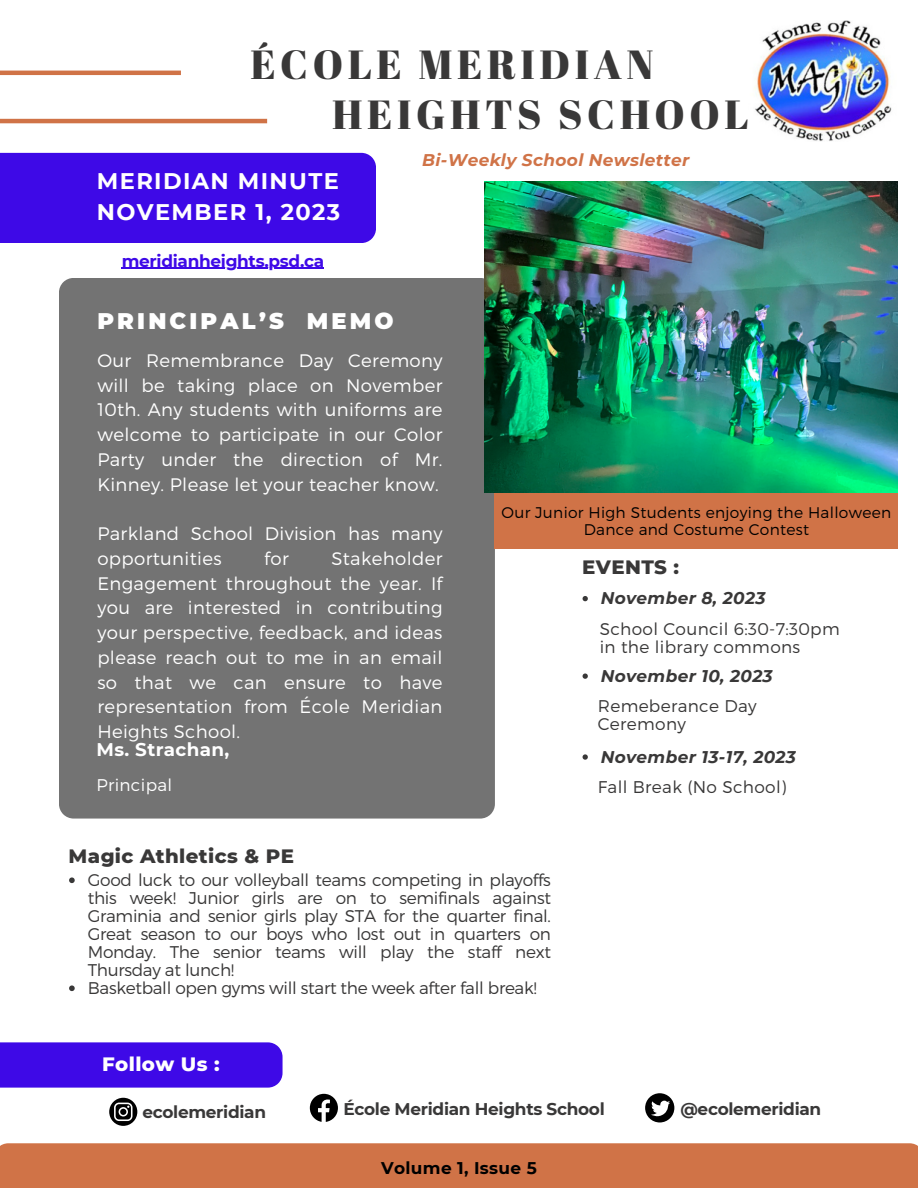
<style>
.page{position:relative;width:918px;height:1188px;background:#fff}
.page>*{position:absolute;margin:0;border:0;box-sizing:border-box;transform-origin:0 0}
.t1{font:40.65px "Abril Fatface";letter-spacing:.11em;color:#393838}
.t2{font:700 22.5px "Montserrat";letter-spacing:.06em;color:#fff}
.t3{font:900 22.5px "Montserrat";letter-spacing:.14em;color:#fff}
.t4{font:800 19.8px "Montserrat";letter-spacing:.02em;color:#393838}
.t5{font:800 19.8px "Montserrat";letter-spacing:.02em;color:#fff}
.t6{font:700 18.3px "Montserrat";letter-spacing:.02em;color:#fff}
.t7{font:300 18.15px/24.8px "Montserrat";letter-spacing:.02em;color:#fff;text-align:justify}
.t8{font:300 16.95px/18px "Montserrat";letter-spacing:-.02em;color:#393838;text-align:justify}
.t9{font:300 16.95px/18px "Montserrat";letter-spacing:.02em;color:#393838}
.t10{font:700 16.95px "Montserrat";letter-spacing:-.02em;color:#393838}
.t11{font:italic 700 16.95px "Montserrat";letter-spacing:.02em;color:#393838}
.t12{font:italic 700 16.95px "Montserrat";letter-spacing:.02em;color:#d07347}
.t13{font:700 16.95px "Montserrat";letter-spacing:-.02em;color:#3e09e7}
.t14{font:700 16.95px "Montserrat";letter-spacing:.02em;color:#000}
.t15{font:300 16.95px "Montserrat";letter-spacing:.02em;color:#fff}
.t16{font:300 15.45px/16.8px "Montserrat";letter-spacing:.02em;color:#000;text-align:center}
</style>
<div class="page">
<div style="left:59px;top:278px;width:436px;height:541px;background:#737373"></div>
<div style="left:0;top:1042px;width:283px;height:46px;background:#3e09e7"></div>
<div style="left:0;top:1143px;width:918px;height:45px;background:#d07347"></div>
<hr style="left:0;top:119px;width:267px;height:4px;background:#d07347">
<hr style="left:0;top:71px;width:181px;height:4px;background:#d07347">
<img style="left:754px;top:21px;width:138px;height:120px">
<div style="left:495px;top:492px;width:403px;height:56px;background:#d07347"></div>
<div style="left:0;top:153px;width:376px;height:90px;background:#3e09e7"></div>
<svg style="left:645px;top:1093px;width:29px;height:29px"></svg>
<svg style="left:310px;top:1094px;width:28px;height:28px"></svg>
<svg style="left:109px;top:1098px;width:28px;height:28px"></svg>
<img style="left:485px;top:182px;width:413px;height:310px">
<svg style="left:69px;top:877px;width:6px;height:6px"></svg>
<svg style="left:69px;top:985px;width:6px;height:6px"></svg>
<hr style="left:122px;top:268px;width:202px;height:1px;background:#3e09e7">
<svg style="left:583px;top:674px;width:5px;height:5px"></svg>
<svg style="left:583px;top:754px;width:5px;height:6px"></svg>
<svg style="left:583px;top:596px;width:5px;height:5px"></svg>
<p class="t1" style="left:250px;top:36px;width:405px">ÉCOLE MERIDIAN</p>
<p class="t1" style="left:332px;top:86px;width:418px">HEIGHTS SCHOOL</p>
<p class="t2" style="left:97px;top:168px;width:244px">MERIDIAN MINUTE</p>
<p class="t2" style="left:97px;top:198px;width:245px">NOVEMBER 1, 2023</p>
<p class="t13" style="left:122px;top:250px;width:204px">meridianheights.psd.ca</p>
<p class="t12" style="left:422px;top:150px;width:269px">Bi-Weekly School Newsletter</p>
<p class="t3" style="left:97px;top:307px;width:298px">PRINCIPAL’S MEMO</p>
<p class="t7" style="left:97px;top:347px;width:347px">Our Remembrance Day Ceremony will be taking place on November 10th. Any students with uniforms are welcome to participate in our Color Party under the direction of Mr.<br>Kinney. Please let your teacher know.</p>
<p class="t7" style="left:97px;top:520px;width:347px">Parkland School Division has many opportunities</p>
<p class="t7" style="left:264px;top:545px;width:26px">for</p>
<p class="t7" style="left:97px;top:545px;width:347px;text-indent:234px">Stakeholder Engagement throughout the year. If you are interested in contributing your perspective, feedback, and ideas please reach out to me in an email so that we can ensure to have representation from École Meridian Heights School.</p>
<p class="t6" style="left:97px;top:738px;width:134px">Ms. Strachan,</p>
<p class="t15" style="left:96px;top:774px;width:77px">Principal</p>
<p class="t16" style="left:502px;top:503px;width:391px">Our Junior High Students enjoying the Halloween<br>Dance and Costume Contest</p>
<p class="t4" style="left:582px;top:554px;width:98px">EVENTS :</p>
<p class="t11" style="left:601px;top:588px;width:166px">November 8, 2023</p>
<p class="t9" style="left:600px;top:619px;width:242px">School Council 6:30-7:30pm in the library commons</p>
<p class="t11" style="left:601px;top:666px;width:173px">November 10, 2023</p>
<p class="t9" style="left:598px;top:696px;width:160px">Remeberance Day<br>Ceremony</p>
<p class="t11" style="left:601px;top:746px;width:197px">November 13-17, 2023</p>
<p class="t9" style="left:598px;top:777px;width:190px">Fall Break (No School)</p>
<p class="t4" style="left:69px;top:844px;width:227px">Magic Athletics &amp; PE</p>
<p class="t8" style="left:88px;top:871px;width:465px">Good luck to our volleyball teams competing in playoffs this week! Junior girls are on to semifinals against Graminia and senior girls play STA for the quarter final.<br>Great season to our boys who lost out in quarters on Monday. The senior teams will play the staff next Thursday at lunch!</p>
<p class="t8" style="left:88px;top:979px;width:451px">Basketball open gyms will start the week after fall break!</p>
<p class="t5" style="left:102px;top:1052px;width:119px">Follow Us :</p>
<p class="t10" style="left:142px;top:1101px;width:125px">ecolemeridian</p>
<p class="t10" style="left:343px;top:1098px;width:263px">École Meridian Heights School</p>
<p class="t10" style="left:680px;top:1098px;width:142px">@ecolemeridian</p>
<p class="t14" style="left:381px;top:1158px;width:157px">Volume 1, Issue 5</p>
</div>
